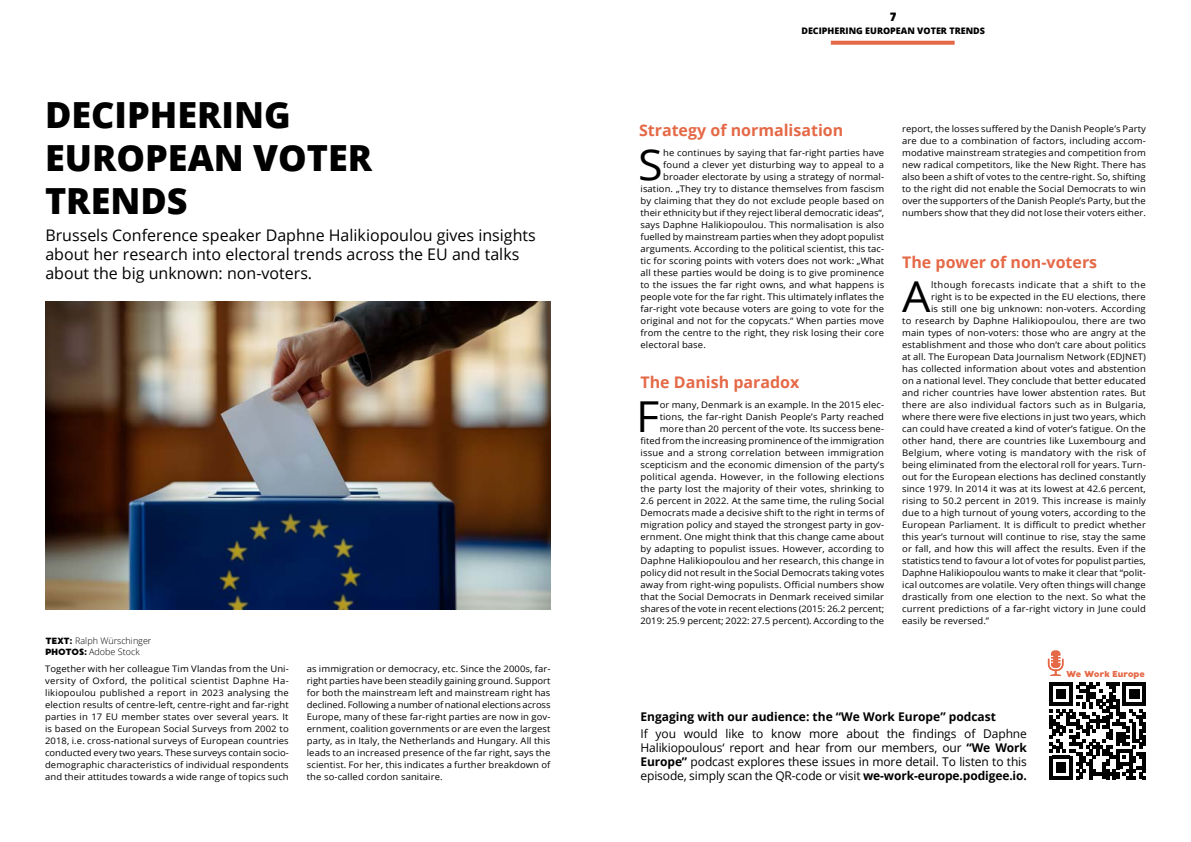
<style>
.page{position:relative;width:1191px;height:842px;background:#fff}
.page>*{position:absolute;margin:0;border:0;box-sizing:border-box;transform-origin:0 0}
.t1{font:42.6px "Open Sans";color:#000;scale:1.05 1}
.t2{font:800 36px/43.2px "Open Sans";color:#000}
.t3{font:16px/19px "Open Sans";color:#000}
.t4{font:700 16px "Open Sans";color:#e56947}
.t5{font:12px/14px "Open Sans";letter-spacing:-.01em;color:#000;text-align:justify}
.t6{font:700 12px "Open Sans";color:#000}
.t7{font:12px "MADE Waffle Soft";color:#000}
.t8{font:9px/12px "Open Sans";letter-spacing:.01em;color:#000;text-align:justify;scale:1.05 1}
.t9{font:9px "Open Sans";letter-spacing:.04em;color:#000;scale:1.05 1}
.t10{font:300 9px/10.8px "Open Sans";color:#000}
.t11{font:800 9px "Open Sans";color:#000}
.t12{font:8.7px "MADE Waffle Soft";letter-spacing:-.01em;color:#e56947}
.s1{font-family:"MADE Waffle Soft";font-weight:400}
.s2{font-weight:700}
</style>
<div class="page">
<svg style="left:831px;top:41px;width:123px;height:4px"></svg>
<img style="left:45px;top:301px;width:505px;height:309px">
<svg style="left:1049px;top:682px;width:97px;height:97px"></svg>
<svg style="left:1048px;top:650px;width:15px;height:26px"></svg>
<h2 class="t2" style="left:45px;top:91px;width:329px">DECIPHERING<br>EUROPEAN VOTER<br>TRENDS</h2>
<h3 class="t3" style="left:45px;top:225px;width:492px">Brussels Conference speaker Daphne Halikiopoulou gives insights about her research into electoral trends across the EU and talks about the big unknown: non-voters.</h3>
<p class="t10" style="left:45px;top:635px;width:108px"><span class="s1">TEXT:</span> Ralph Würschinger<br><span class="s1">PHOTOS:</span> Adobe Stock</p>
<p class="t8" style="left:45px;top:663px;width:234px">Together with her colleague Tim Vlandas from the Uni&shy;versity of Oxford, the political scientist Daphne Ha&shy;likiopoulou published a report in 2023 analysing the election results of centre-left, centre-right and far-right parties in 17 EU member states over several years. It is based on the European Social Surveys from 2002 to 2018, i.e. cross-national surveys of European countries conducted every two years. These surveys contain socio&shy;demographic characteristics of individual respondents and their attitudes towards a wide range of topics such</p>
<p class="t8" style="left:307px;top:662px;width:234px">as immigration or democracy, etc. Since the 2000s, far&shy;right parties have been steadily gaining ground. Support for both the mainstream left and mainstream right has declined. Following a number of national elections across Europe, many of these far-right parties are now in gov&shy;ernment, coalition governments or are even the largest party, as in Italy, the Netherlands and Hungary. All this leads to an increased presence of the far right, says the scientist. For her, this indicates a further breakdown of the so-called cordon sanitaire.</p>
<h3 class="t7" style="left:889px;top:9px;width:8px">7</h3>
<p class="t11" style="left:801px;top:24px;width:185px">DECIPHERING EUROPEAN VOTER TRENDS</p>
<h3 class="t4" style="left:639px;top:119px;width:206px">Strategy of normalisation</h3>
<h1 class="t1" style="left:638px;top:135px;width:25px">S</h1>
<p class="t8" style="left:663px;top:147px;width:212px">he continues by saying that far-right parties have</p>
<p class="t8" style="left:663px;top:159px;width:212px">found a clever yet disturbing way to appeal to a</p>
<p class="t8" style="left:663px;top:170px;width:212px">broader electorate by using a strategy of normal-</p>
<p class="t8" style="left:640px;top:182px;width:233px">isation. „They try to distance themselves from fascism</p>
<p class="t8" style="left:640px;top:194px;width:234px">by claiming that they do not exclude people based on</p>
<p class="t8" style="left:640px;top:206px;width:233px">their ethnicity but if they reject liberal democratic ideas“,</p>
<p class="t8" style="left:640px;top:218px;width:234px">says Daphne Halikiopoulou. This normalisation is also</p>
<p class="t8" style="left:640px;top:230px;width:234px">fuelled by mainstream parties when they adopt populist</p>
<p class="t8" style="left:640px;top:242px;width:234px">arguments. According to the political scientist, this tac-</p>
<p class="t8" style="left:640px;top:254px;width:234px">tic for scoring points with voters does not work: „What</p>
<p class="t8" style="left:640px;top:266px;width:234px">all these parties would be doing is to give prominence</p>
<p class="t8" style="left:640px;top:278px;width:234px">to the issues the far right owns, and what happens is</p>
<p class="t8" style="left:640px;top:290px;width:234px">people vote for the far right. This ultimately inflates the</p>
<p class="t8" style="left:640px;top:302px;width:233px">far-right vote because voters are going to vote for the</p>
<p class="t8" style="left:640px;top:314px;width:234px">original and not for the copycats.“ When parties move</p>
<p class="t8" style="left:640px;top:326px;width:234px">from the centre to the right, they risk losing their core</p>
<p class="t8" style="left:640px;top:338px;width:64px">electoral base.</p>
<h3 class="t4" style="left:640px;top:370px;width:160px">The Danish paradox</h3>
<p class="t8" style="left:640px;top:399px;width:234px;text-align:right">or many, Denmark is an example. In the 2015 elec&shy;tions, the far-right Danish People’s Party reached more than 20 percent of the vote. Its success bene&shy;fited from the increasing prominence of the immigration issue and a strong correlation between immigration scepticism and the economic dimension of the party’s political agenda. However, in the following elections the party lost the majority of their votes, shrinking to 2.6 percent in 2022. At the same time, the ruling Social Democrats made a decisive shift to the right in terms of migration policy and stayed the strongest party in gov&shy;ernment. One might think that this change came about by adapting to populist issues. However, according to Daphne Halikiopoulou and her research, this change in policy did not result in the Social Democrats taking votes away from right-wing populists. Official numbers show that the Social Democrats in Denmark received similar shares of the vote in recent elections (2015: 26.2 percent; 2019: 25.9 percent; 2022: 27.5 percent). According to the</p>
<h1 class="t1" style="left:636px;top:387px;width:24px">F</h1>
<p class="t8" style="left:902px;top:122px;width:234px">report, the losses suffered by the Danish People’s Party are due to a combination of factors, including accom&shy;modative mainstream strategies and competition from new radical competitors, like the New Right. There has also been a shift of votes to the centre-right. So, shifting to the right did not enable the Social Democrats to win over the supporters of the Danish People’s Party, but the numbers show that they did not lose their voters either.</p>
<h3 class="t4" style="left:902px;top:251px;width:196px">The power of non-voters</h3>
<h1 class="t1" style="left:902px;top:267px;width:29px">A</h1>
<p class="t9" style="left:931px;top:279px;width:206px">lthough forecasts indicate that a shift to the</p>
<p class="t8" style="left:931px;top:291px;width:206px">right is to be expected in the EU elections, there</p>
<p class="t8" style="left:931px;top:302px;width:206px">is still one big unknown: non-voters. According</p>
<p class="t8" style="left:902px;top:314px;width:234px">to research by Daphne Halikiopoulou, there are two</p>
<p class="t8" style="left:902px;top:326px;width:234px">main types of non-voters: those who are angry at the</p>
<p class="t8" style="left:902px;top:338px;width:234px">establishment and those who don’t care about politics</p>
<p class="t8" style="left:902px;top:350px;width:233px">at all. The European Data Journalism Network (EDJNET)</p>
<p class="t8" style="left:902px;top:362px;width:234px">has collected information about votes and abstention</p>
<p class="t8" style="left:902px;top:374px;width:234px">on a national level. They conclude that better educated</p>
<p class="t8" style="left:902px;top:386px;width:234px">and richer countries have lower abstention rates. But</p>
<p class="t8" style="left:902px;top:398px;width:234px">there are also individual factors such as in Bulgaria,</p>
<p class="t8" style="left:902px;top:410px;width:234px">where there were five elections in just two years, which</p>
<p class="t8" style="left:902px;top:422px;width:234px">can could have created a kind of voter’s fatigue. On the</p>
<p class="t8" style="left:902px;top:434px;width:234px">other hand, there are countries like Luxembourg and</p>
<p class="t8" style="left:902px;top:446px;width:234px">Belgium, where voting is mandatory with the risk of</p>
<p class="t8" style="left:902px;top:458px;width:233px">being eliminated from the electoral roll for years. Turn-</p>
<p class="t8" style="left:902px;top:470px;width:234px">out for the European elections has declined constantly</p>
<p class="t8" style="left:902px;top:482px;width:234px">since 1979. In 2014 it was at its lowest at 42.6 percent,</p>
<p class="t8" style="left:902px;top:494px;width:234px">rising to 50.2 percent in 2019. This increase is mainly</p>
<p class="t8" style="left:902px;top:506px;width:234px">due to a high turnout of young voters, according to the</p>
<p class="t8" style="left:902px;top:518px;width:234px">European Parliament. It is difficult to predict whether</p>
<p class="t8" style="left:902px;top:530px;width:234px">this year’s turnout will continue to rise, stay the same</p>
<p class="t8" style="left:902px;top:542px;width:234px">or fall, and how this will affect the results. Even if the</p>
<p class="t8" style="left:902px;top:554px;width:233px">statistics tend to favour a lot of votes for populist parties,</p>
<p class="t8" style="left:902px;top:566px;width:234px">Daphne Halikiopoulou wants to make it clear that “polit-</p>
<p class="t8" style="left:902px;top:578px;width:234px">ical outcomes are volatile. Very often things will change</p>
<p class="t8" style="left:902px;top:590px;width:234px">drastically from one election to the next. So what the</p>
<p class="t8" style="left:902px;top:602px;width:234px">current predictions of a far-right victory in June could</p>
<p class="t8" style="left:902px;top:614px;width:84px">easily be reversed.”</p>
<p class="t12" style="left:1066px;top:668px;width:80px">We Work Europe</p>
<h3 class="t6" style="left:640px;top:708px;width:357px">Engaging with our audience: the “We Work Europe” podcast</h3>
<p class="t5" style="left:640px;top:726px;width:388px">If you would like to know more about the findings of Daphne Halikiopoulous‘ report and hear from our members, our <span class="s2">“We Work Europe”</span> podcast explores these issues in more detail. To listen to this episode, simply scan the QR-code or visit <span class="s2">we-work-europe.podigee.io.</span></p>
</div>
